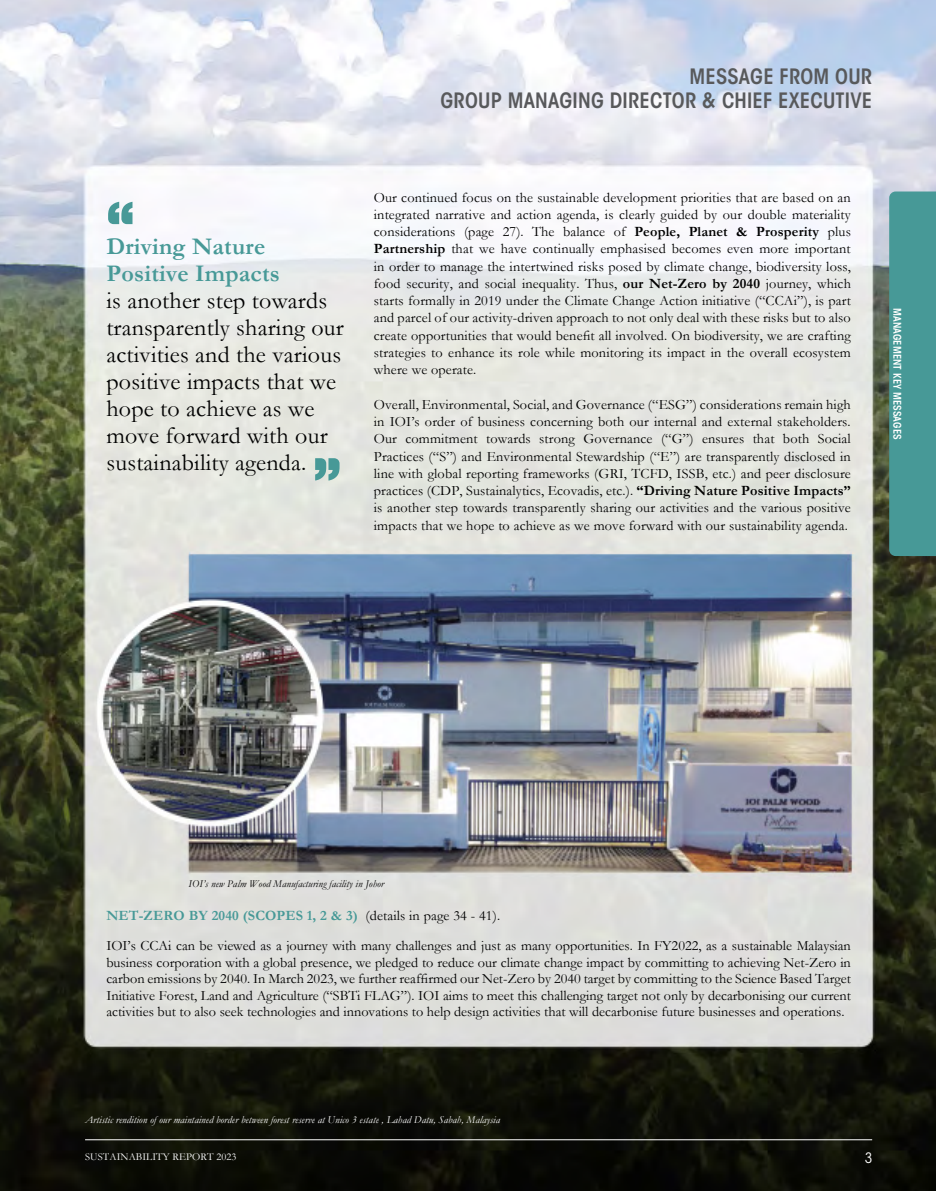
<style>
.page{position:relative;width:936px;height:1191px;background:#fff}
.page>*{position:absolute;margin:0;border:0;box-sizing:border-box;transform-origin:0 0}
.t1{font:24px/27px "Garamond";letter-spacing:.01em;color:#000}
.t2{font:700 24px/27px "Garamond";letter-spacing:.01em;color:#479997}
.t3{font:600 condensed 21px/24px "ITC Avant Garde Std";letter-spacing:.01em;color:#58595b;text-align:right}
.t4{font:14.25px/17.2px "Garamond";letter-spacing:.01em;color:#000;text-align:justify}
.t5{font:700 14.25px "Garamond";letter-spacing:.01em;color:#479997}
.t6{font:condensed 14.25px "ITC Avant Garde Std";color:#fff}
.t7{font:italic 10.5px "Garamond";letter-spacing:.01em;color:#fff}
.t8{font:italic 10.5px "Garamond";letter-spacing:.01em;color:#000}
.t9{font:10.5px "Garamond";letter-spacing:.01em;color:#fff}
.t10{font:600 condensed 10.5px "ITC Avant Garde Std";letter-spacing:.01em;color:#fff}
.s1{font-weight:700}
.s2{font-weight:400;color:#000}
</style>
<div class="page">
<img style="left:0;top:0;width:935px;height:1191px">
<hr style="left:85px;top:1139px;width:787px;height:1px;background:#fff">
<div style="left:889px;top:191px;width:46px;height:365px;background:#479997"></div>
<svg style="left:108px;top:202px;width:24px;height:22px"></svg>
<svg style="left:315px;top:458px;width:24px;height:22px"></svg>
<h2 class="t3" style="left:440px;top:64px;width:433px">MESSAGE FROM OUR<br>GROUP MANAGING DIRECTOR &amp; CHIEF EXECUTIVE</h2>
<h1 class="t2" style="left:106px;top:233px;width:175px">Driving Nature<br>Positive Impacts</h1>
<h1 class="t1" style="left:106px;top:287px;width:239px">is another step towards transparently sharing our activities and the various positive impacts that we hope to achieve as we move forward with our sustainability agenda.</h1>
<p class="t4" style="left:374px;top:188px;width:478px">Our continued focus on the sustainable development priorities that are based on an integrated narrative and action agenda, is clearly guided by our double materiality considerations (page 27). The balance of <span class="s1">People, Planet &amp; Prosperity</span> plus <span class="s1">Partnership</span> that we have continually emphasised becomes even more important in order to manage the intertwined risks posed by climate change, biodiversity loss, food security, and social inequality. Thus, <span class="s1">our Net-Zero by 2040</span> journey, which starts formally in 2019 under the Climate Change Action initiative (“CCAi”), is part and parcel of our activity-driven approach to not only deal with these risks but to also create opportunities that would benefit all involved. On biodiversity, we are crafting strategies to enhance its role while monitoring its impact in the overall ecosystem where we operate.</p>
<p class="t4" style="left:374px;top:395px;width:478px">Overall, Environmental, Social, and Governance (“ESG”) considerations remain high in IOI’s order of business concerning both our internal and external stakeholders.<br>Our commitment towards strong Governance (“G”) ensures that both Social Practices (“S”) and Environmental Stewardship (“E”) are transparently disclosed in line with global reporting frameworks (GRI, TCFD, ISSB, etc.) and peer disclosure practices (CDP, Sustainalytics, Ecovadis, etc.). <span class="s1">“Driving Nature Positive Impacts” </span>is another step towards transparently sharing our activities and the various positive impacts that we hope to achieve as we move forward with our sustainability agenda.</p>
<p class="t10" style="left:903px;top:308px;width:133px;rotate:90deg">MANAGEMENT KEY MESSAGES</p>
<p class="t8" style="left:189px;top:877px;width:197px">IOI’s new Palm Wood Manufacturing facility in Johor</p>
<p class="t5" style="left:106px;top:906px;width:395px">NET-ZERO BY 2040 (SCOPES 1, 2 &amp; 3) <span class="s2">(details in page 34 - 41).</span></p>
<p class="t4" style="left:106px;top:937px;width:746px;line-height:16.5px">IOI’s CCAi can be viewed as a journey with many challenges and just as many opportunities. In FY2022, as a sustainable Malaysian business corporation with a global presence, we pledged to reduce our climate change impact by committing to achieving Net-Zero in carbon emissions by 2040. In March 2023, we further reaffirmed our Net-Zero by 2040 target by committing to the Science Based Target Initiative Forest, Land and Agriculture (“SBTi FLAG”). IOI aims to meet this challenging target not only by decarbonising our current activities but to also seek technologies and innovations to help design activities that will decarbonise future businesses and operations.</p>
<p class="t7" style="left:85px;top:1113px;width:416px">Artistic rendition of our maintained border between forest reserve at Unico 3 estate , Lahad Datu, Sabah, Malaysia</p>
<p class="t9" style="left:85px;top:1150px;width:153px">SUSTAINABILITY REPORT 2023</p>
<p class="t6" style="left:864px;top:1149px;width:9px">3</p>
</div>
